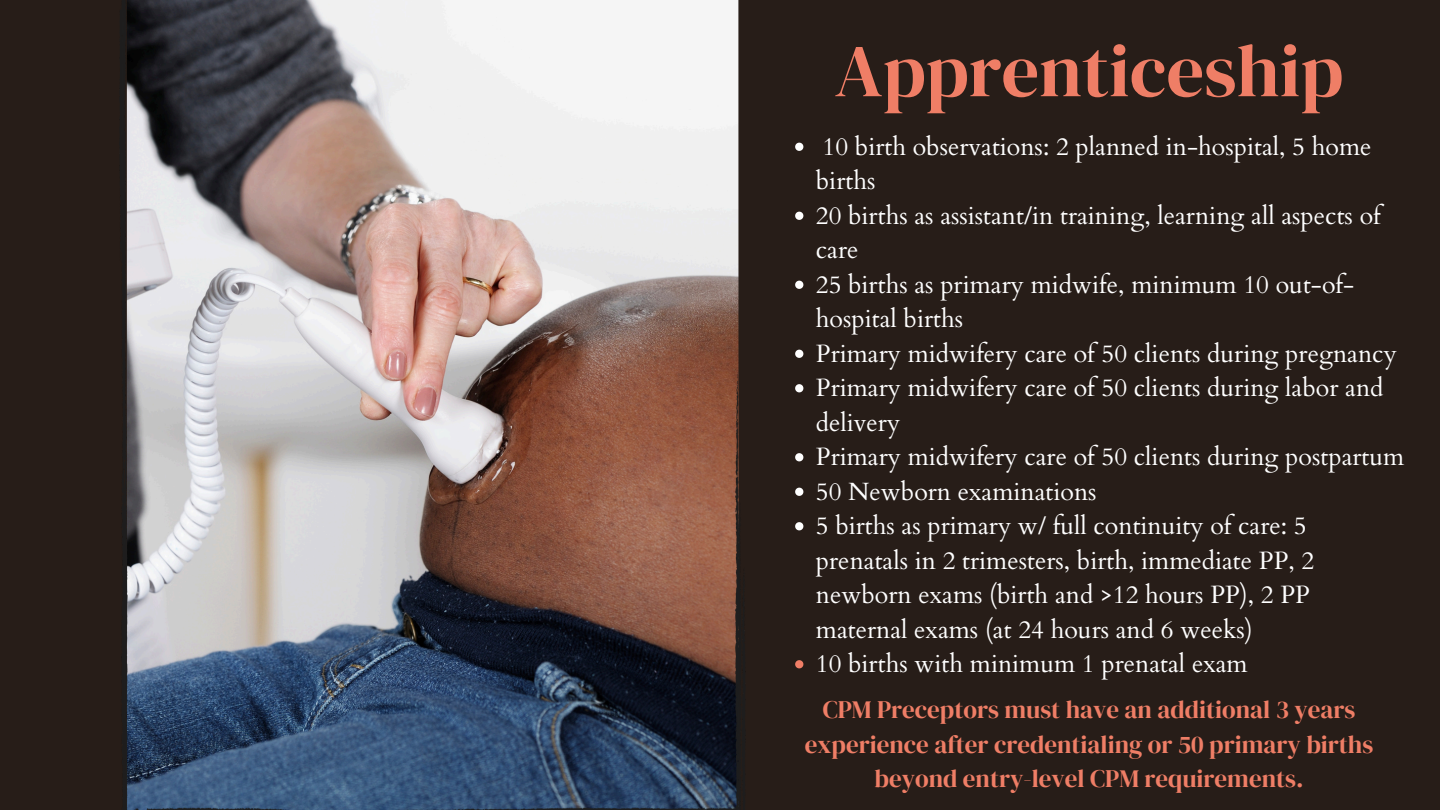
<style>
.page{position:relative;width:1440px;height:810px;background:#271d18}
.page>*{position:absolute;margin:0;border:0;box-sizing:border-box;transform-origin:0 0}
.t1{font:74.3px "DM Serif Display";color:#ef7e66}
.t2{font:25px/34.5px "Cardo";color:#fff}
.t3{font:25px/34.5px "DM Serif Display";color:#ef7e66;text-align:center}
</style>
<div class="page">
<img style="left:121px;top:0;width:618px;height:810px">
<svg style="left:795px;top:143px;width:8px;height:8px"></svg>
<svg style="left:795px;top:212px;width:8px;height:8px"></svg>
<svg style="left:795px;top:281px;width:8px;height:8px"></svg>
<svg style="left:795px;top:350px;width:8px;height:8px"></svg>
<svg style="left:795px;top:384px;width:8px;height:8px"></svg>
<svg style="left:795px;top:453px;width:8px;height:8px"></svg>
<svg style="left:795px;top:488px;width:8px;height:8px"></svg>
<svg style="left:795px;top:522px;width:8px;height:8px"></svg>
<svg style="left:795px;top:660px;width:8px;height:8px"></svg>
<h1 class="t1" style="left:835px;top:19px;width:510px">Apprenticeship</h1>
<p class="t2" style="left:816px;top:130px;width:557px">10 birth observations: 2 planned in-hospital, 5 home births</p>
<p class="t2" style="left:816px;top:199px;width:566px">20 births as assistant/in training, learning all aspects of care</p>
<p class="t2" style="left:816px;top:268px;width:540px">25 births as primary midwife, minimum 10 out-of&shy;hospital births</p>
<p class="t2" style="left:816px;top:337px;width:583px">Primary midwifery care of 50 clients during pregnancy</p>
<p class="t2" style="left:816px;top:371px;width:569px">Primary midwifery care of 50 clients during labor and delivery</p>
<p class="t2" style="left:816px;top:440px;width:590px">Primary midwifery care of 50 clients during postpartum</p>
<p class="t2" style="left:816px;top:475px;width:282px">50 Newborn examinations</p>
<p class="t2" style="left:816px;top:509px;width:500px">5 births as primary w/ full continuity of care: 5 prenatals in 2 trimesters, birth, immediate PP, 2 newborn exams (birth and &gt;12 hours PP), 2 PP maternal exams (at 24 hours and 6 weeks)</p>
<p class="t2" style="left:816px;top:647px;width:433px">10 births with minimum 1 prenatal exam</p>
<p class="t3" style="left:805px;top:692px;width:570px">CPM Preceptors must have an additional 3 years experience after credentialing or 50 primary births beyond entry-level CPM requirements.</p>
</div>
